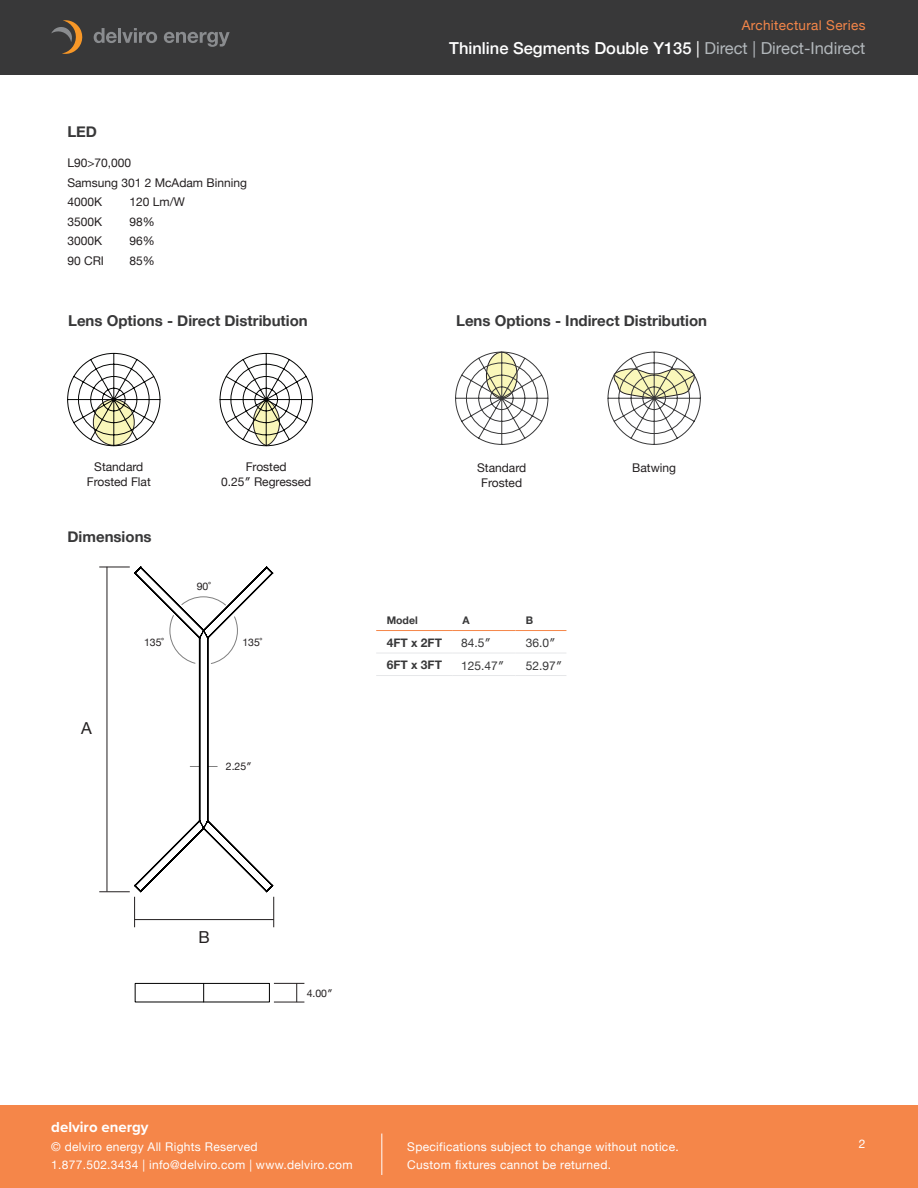
<style>
.page{position:relative;width:918px;height:1188px;background:#fff}
.page>*{position:absolute;margin:0;border:0;box-sizing:border-box;transform-origin:0 0}
.t1{font:500 16.5px "Helvetica Neue";color:#fff}
.t2{font:16.5px "Helvetica Neue";color:#231f20}
.t3{font:700 15px "Helvetica Neue";color:#383839}
.t4{font:700 15px "Proxima Nova";color:#fff}
.t5{font:13.5px "Helvetica Neue";letter-spacing:.025em;color:#f58649}
.t6{font:12px/18px "Helvetica Neue";letter-spacing:.025em;color:#fff}
.t7{font:12px "Helvetica Neue";color:#231f20}
.t8{font:12px "Helvetica Neue";color:#383839}
.t9{font:700 12px "Helvetica Neue";color:#383839}
.t10{font:10.5px "Helvetica Neue";color:#231f20}
.t11{font:700 10.5px "Helvetica Neue";color:#383839}
.s1{font-weight:400}
.s2{font-weight:400;color:#b2b7bb}
</style>
<div class="page">
<div style="left:0;top:1106px;width:918px;height:82px;background:#f58649"></div>
<div style="left:0;top:0;width:918px;height:75px;background:#383839"></div>
<hr style="left:382px;top:1134px;width:1px;height:41px;background:#fff">
<svg style="left:51px;top:20px;width:32px;height:34px"></svg>
<svg style="left:94px;top:28px;width:63px;height:15px"></svg>
<svg style="left:164px;top:32px;width:66px;height:15px"></svg>
<hr style="left:376px;top:653px;width:76px;height:1px;background:#e6e7e9">
<hr style="left:452px;top:653px;width:63px;height:1px;background:#e6e7e9">
<hr style="left:515px;top:653px;width:51px;height:1px;background:#e6e7e9">
<hr style="left:376px;top:675px;width:76px;height:1px;background:#e6e7e9">
<hr style="left:452px;top:675px;width:63px;height:1px;background:#e6e7e9">
<hr style="left:515px;top:675px;width:51px;height:1px;background:#e6e7e9">
<hr style="left:376px;top:630px;width:76px;height:1px;background:#f58649">
<hr style="left:452px;top:630px;width:63px;height:1px;background:#f58649">
<hr style="left:515px;top:630px;width:51px;height:1px;background:#f58649">
<svg style="left:67px;top:353px;width:94px;height:93px"></svg>
<svg style="left:219px;top:353px;width:94px;height:93px"></svg>
<svg style="left:455px;top:351px;width:94px;height:94px"></svg>
<svg style="left:607px;top:351px;width:94px;height:94px"></svg>
<hr style="left:274px;top:983px;width:30px;height:1px;background:#231f20">
<svg style="left:296px;top:984px;width:1px;height:18px"></svg>
<hr style="left:274px;top:1002px;width:30px;height:1px;background:#231f20">
<hr style="left:99px;top:567px;width:31px;height:1px;background:#231f20">
<hr style="left:107px;top:567px;width:1px;height:325px;background:#231f20">
<hr style="left:99px;top:892px;width:31px;height:1px;background:#231f20">
<hr style="left:134px;top:897px;width:1px;height:30px;background:#231f20">
<hr style="left:134px;top:919px;width:140px;height:1px;background:#231f20">
<hr style="left:273px;top:897px;width:1px;height:30px;background:#231f20">
<svg style="left:134px;top:566px;width:139px;height:326px"></svg>
<svg style="left:203px;top:985px;width:1px;height:15px"></svg>
<div style="left:135px;top:983px;width:135px;height:19px;border:1px solid #000"></div>
<svg style="left:211px;top:616px;width:27px;height:48px"></svg>
<svg style="left:169px;top:615px;width:27px;height:49px"></svg>
<svg style="left:181px;top:596px;width:45px;height:10px"></svg>
<p class="t3" style="left:67px;top:120px;width:31px">LED</p>
<p class="t7" style="left:67px;top:155px;width:65px">L90&gt;70,000</p>
<p class="t7" style="left:67px;top:174px;width:181px">Samsung 301 2 McAdam Binning</p>
<p class="t7" style="left:67px;top:194px;width:36px">4000K</p>
<p class="t7" style="left:129px;top:194px;width:57px">120 Lm/W</p>
<p class="t7" style="left:67px;top:213px;width:36px">3500K</p>
<p class="t7" style="left:129px;top:213px;width:27px">98%</p>
<p class="t7" style="left:67px;top:233px;width:36px">3000K</p>
<p class="t7" style="left:129px;top:233px;width:27px">96%</p>
<p class="t7" style="left:67px;top:252px;width:38px">90 CRI</p>
<p class="t7" style="left:129px;top:252px;width:27px">85%</p>
<p class="t3" style="left:68px;top:309px;width:241px">Lens Options - Direct Distribution</p>
<p class="t7" style="left:94px;top:458px;width:51px">Standard</p>
<p class="t7" style="left:87px;top:473px;width:66px">Frosted Flat</p>
<p class="t3" style="left:68px;top:525px;width:86px">Dimensions</p>
<p class="t7" style="left:246px;top:458px;width:42px">Frosted</p>
<p class="t7" style="left:221px;top:473px;width:92px">0.25″ Regressed</p>
<p class="t10" style="left:197px;top:579px;width:16px">90˚</p>
<p class="t2" style="left:81px;top:716px;width:12px">A</p>
<p class="t10" style="left:144px;top:635px;width:21px">135˚</p>
<p class="t10" style="left:242px;top:635px;width:21px">135˚</p>
<p class="t10" style="left:226px;top:759px;width:27px">2.25″</p>
<p class="t5" style="left:742px;top:15px;width:125px">Architectural Series</p>
<h1 class="t1" style="left:449px;top:34px;width:418px">Thinline Segments Double Y135 <span class="s1">|</span> <span class="s2">Direct | Direct-Indirect</span></h1>
<p class="t3" style="left:456px;top:309px;width:253px">Lens Options - Indirect Distribution</p>
<p class="t7" style="left:477px;top:459px;width:51px">Standard</p>
<p class="t7" style="left:481px;top:474px;width:42px">Frosted</p>
<p class="t11" style="left:387px;top:612px;width:33px">Model</p>
<p class="t11" style="left:463px;top:612px;width:9px">A</p>
<p class="t11" style="left:526px;top:612px;width:9px">B</p>
<p class="t9" style="left:387px;top:633px;width:57px">4FT x 2FT</p>
<p class="t8" style="left:461px;top:635px;width:31px">84.5″</p>
<p class="t8" style="left:526px;top:635px;width:31px">36.0″</p>
<p class="t9" style="left:387px;top:656px;width:57px">6FT x 3FT</p>
<p class="t8" style="left:461px;top:657px;width:44px">125.47″</p>
<p class="t8" style="left:526px;top:657px;width:38px">52.97″</p>
<p class="t7" style="left:632px;top:459px;width:45px">Batwing</p>
<p class="t2" style="left:199px;top:925px;width:13px">B</p>
<p class="t10" style="left:307px;top:986px;width:27px">4.00″</p>
<p class="t4" style="left:51px;top:1116px;width:99px">delviro energy</p>
<p class="t6" style="left:51px;top:1138px;width:303px">© delviro energy All Rights Reserved<br>1.877.502.3434 | info@delviro.com | www.delviro.com</p>
<p class="t6" style="left:407px;top:1138px;width:273px">Specifications subject to change without notice.<br>Custom fixtures cannot be returned.</p>
<p class="t6" style="left:859px;top:1135px;width:8px">2</p>
</div>
